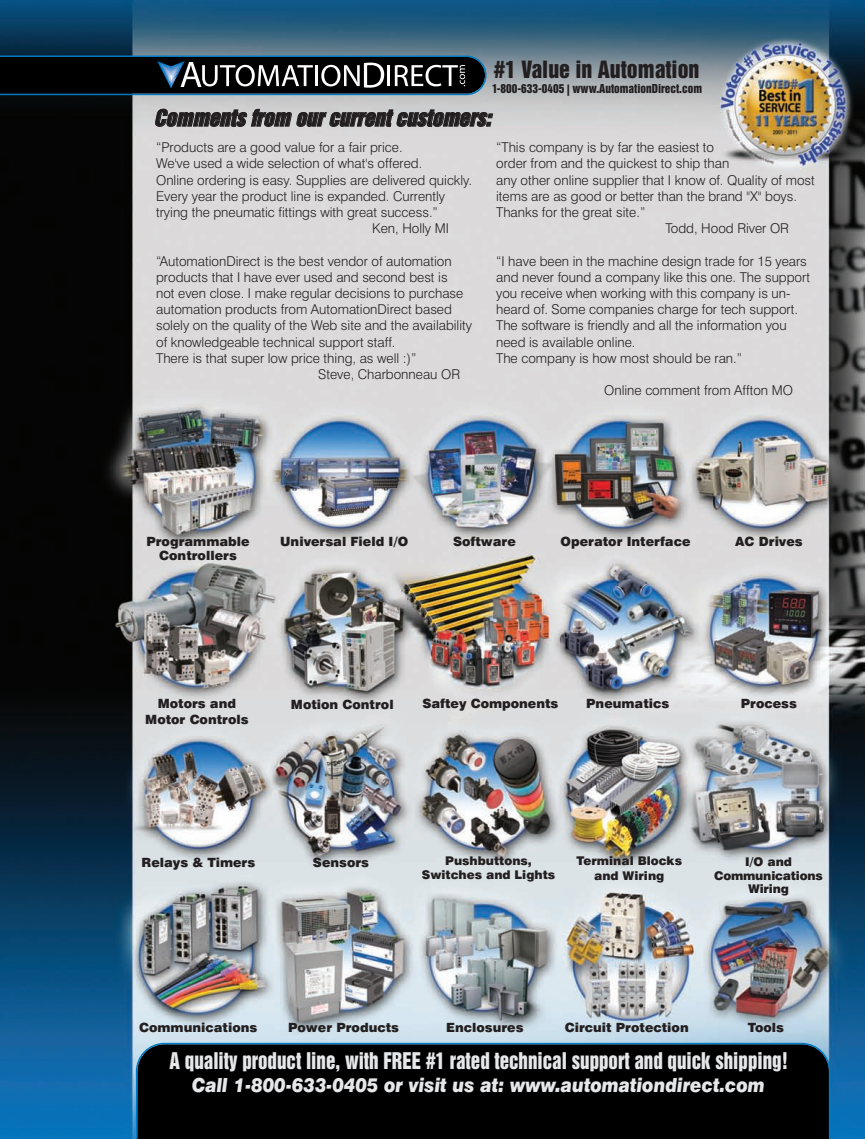
<style>
.page{position:relative;width:865px;height:1139px;background:#fff}
.page>*{position:absolute;margin:0;border:0;box-sizing:border-box;transform-origin:0 0}
.t1{font:21.75px "Helvetica Inserat LT Std";color:#231f20}
.t2{font:21px "Helvetica Inserat LT Std";color:#e6e7e9;scale:.9 1}
.t3{font:italic 21px "Helvetica Inserat LT Std";color:#231f20}
.t4{font:italic 900 19.35px "Swiss 721 BT";color:#e6e7e9;scale:.9 1}
.t5{font:300 13.5px/16.2px "Swiss 721 BT";color:#231f20}
.t6{font:900 12.75px/13.5px "Swiss 721 BT";color:#231f20;text-align:center}
.t7{font:900 12px/13.5px "Swiss 721 BT";color:#231f20;text-align:center}
.t8{font:11.25px "Helvetica Inserat LT Std";color:#231f20}
</style>
<div class="page">
<img style="left:0;top:0;width:864px;height:1138px">
<h1 class="t1" style="left:494px;top:61px;width:207px">#1 Value in Automation</h1>
<p class="t8" style="left:492px;top:84px;width:211px">1-800-633-0405 | www.AutomationDirect.com</p>
<h2 class="t3" style="left:154px;top:109px;width:342px">COMMENTS FROM OURCURRENTCUSTOMERS:</h2>
<p class="t5" style="left:156px;top:139px;width:248px">“Products are a good value for a fair price.</p>
<p class="t5" style="left:156px;top:155px;width:267px">We've used a wide selection of what's offered.</p>
<p class="t5" style="left:156px;top:172px;width:317px">Online ordering is easy. Supplies are delivered quickly.</p>
<p class="t5" style="left:156px;top:188px;width:290px">Every year the product line is expanded. Currently</p>
<p class="t5" style="left:156px;top:204px;width:283px">trying the pneumatic fittings with great success.”</p>
<p class="t5" style="left:372px;top:220px;width:78px">Ken, Holly MI</p>
<p class="t5" style="left:156px;top:253px;width:297px">“AutomationDirect is the best vendor of automation</p>
<p class="t5" style="left:156px;top:269px;width:293px">products that I have ever used and second best is</p>
<p class="t5" style="left:156px;top:285px;width:309px">not even close. I make regular decisions to purchase</p>
<p class="t5" style="left:156px;top:301px;width:297px">automation products from AutomationDirect based</p>
<p class="t5" style="left:156px;top:317px;width:317px">solely on the quality of the Web site and the availability</p>
<p class="t5" style="left:156px;top:334px;width:241px">of knowledgeable technical support staff.</p>
<p class="t5" style="left:156px;top:350px;width:262px">There is that super low price thing, as well :)”</p>
<p class="t5" style="left:318px;top:366px;width:143px">Steve, Charbonneau OR</p>
<p class="t5" style="left:496px;top:139px;width:219px">“This company is by far the easiest to</p>
<p class="t5" style="left:496px;top:155px;width:235px">order from and the quickest to ship than</p>
<p class="t5" style="left:496px;top:172px;width:320px">any other online supplier that I know of. Quality of most</p>
<p class="t5" style="left:496px;top:188px;width:302px">items are as good or better than the brand "X" boys.</p>
<p class="t5" style="left:496px;top:204px;width:151px">Thanks for the great site.”</p>
<p class="t5" style="left:665px;top:220px;width:125px">Todd, Hood River OR</p>
<p class="t5" style="left:496px;top:253px;width:315px">“I have been in the machine design trade for 15 years and never found a company like this one. The support you receive when working with this company is un&shy;heard of. Some companies charge for tech support.<br>The software is friendly and all the information you need is available online.<br>The company is how most should be ran.”</p>
<p class="t5" style="left:604px;top:382px;width:190px">Online comment from Affton MO</p>
<p class="t6" style="left:146px;top:535px;width:105px">Programmable<br>Controllers</p>
<p class="t6" style="left:280px;top:535px;width:129px">Universal Field I/O</p>
<p class="t6" style="left:453px;top:535px;width:64px">Software</p>
<p class="t6" style="left:560px;top:535px;width:131px">Operator Interface</p>
<p class="t6" style="left:735px;top:535px;width:69px">AC Drives</p>
<p class="t6" style="left:145px;top:696px;width:105px;line-height:15.3px">Motors and<br>Motor Controls</p>
<p class="t6" style="left:422px;top:697px;width:138px">Saftey Components</p>
<p class="t6" style="left:586px;top:697px;width:85px">Pneumatics</p>
<p class="t6" style="left:740px;top:697px;width:58px">Process</p>
<p class="t6" style="left:291px;top:697px;width:104px">Motion Control</p>
<p class="t6" style="left:142px;top:855px;width:115px">Relays &amp; Timers</p>
<p class="t6" style="left:313px;top:855px;width:58px">Sensors</p>
<p class="t7" style="left:421px;top:853px;width:135px">Pushbuttons,<br>Switches and Lights</p>
<p class="t7" style="left:576px;top:853px;width:107px;line-height:14.4px">Terminal Blocks and Wiring</p>
<p class="t7" style="left:714px;top:855px;width:110px">I/O and<br>Communications<br>Wiring</p>
<p class="t6" style="left:139px;top:1020px;width:119px">Communications</p>
<p class="t6" style="left:288px;top:1020px;width:112px">Power Products</p>
<p class="t6" style="left:446px;top:1020px;width:79px">Enclosures</p>
<p class="t6" style="left:564px;top:1020px;width:125px">Circuit Protection</p>
<p class="t6" style="left:747px;top:1020px;width:38px">Tools</p>
<h2 class="t2" style="left:170px;top:1052px;width:688px">A quality product line, with FREE #1 rated technical support and quick shipping!</h2>
<h3 class="t4" style="left:192px;top:1073px;width:638px">Call 1-800-633-0405 or visit us at: www.automationdirect.com</h3>
</div>
